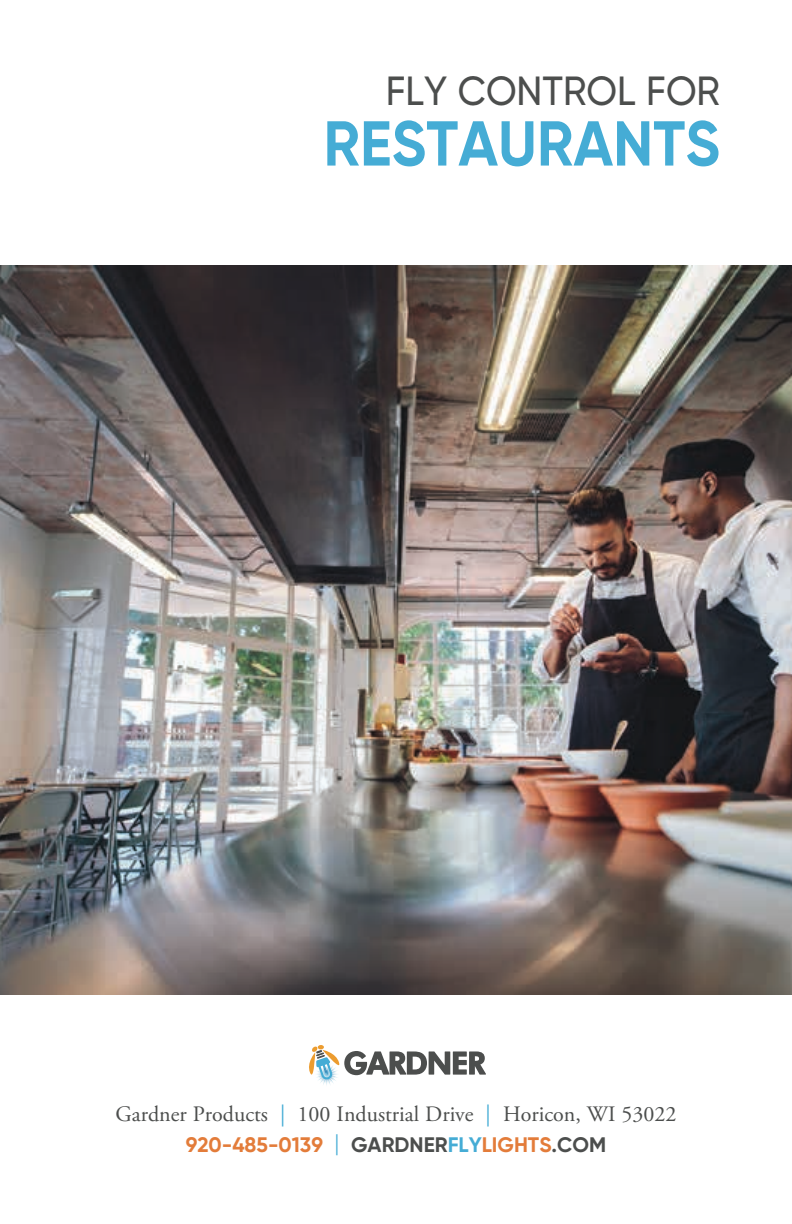
<style>
.page{position:relative;width:792px;height:1224px;background:#fff}
.page>*{position:absolute;margin:0;border:0;box-sizing:border-box;transform-origin:0 0}
.t1{font:700 63.2px "Gilroy";color:#45acd5;scale:.94 1}
.t2{font:500 40.6px "Gilroy";color:#4c4e4d;scale:.94 1}
.t3{font:22px "Adobe Garamond Pro";color:#4c4e4d}
.t4{font:700 21px "Gilroy";color:#e37c3a}
.s1{color:#45acd5}
.s2{font-family:"Adobe Garamond Pro";font-weight:400;color:#45acd5}
.s3{color:#4c4e4d}
</style>
<div class="page">
<img style="left:0;top:266px;width:792px;height:728px">
<svg style="left:309px;top:1045px;width:177px;height:40px"></svg>
<h2 class="t2" style="left:386px;top:65px;width:357px">FLY CONTROL FOR</h2>
<h1 class="t1" style="left:323px;top:104px;width:423px">RESTAURANTS</h1>
<p class="t3" style="left:115px;top:1101px;width:563px">Gardner Products <span class="s1">|</span> 100 Industrial Drive <span class="s1">|</span> Horicon, WI 53022</p>
<p class="t4" style="left:186px;top:1132px;width:422px">920-485-0139 <span class="s2">|</span> <span class="s3">GARDNER</span><span class="s1">FLY</span>LIGHTS<span class="s3">.COM</span></p>
</div>
